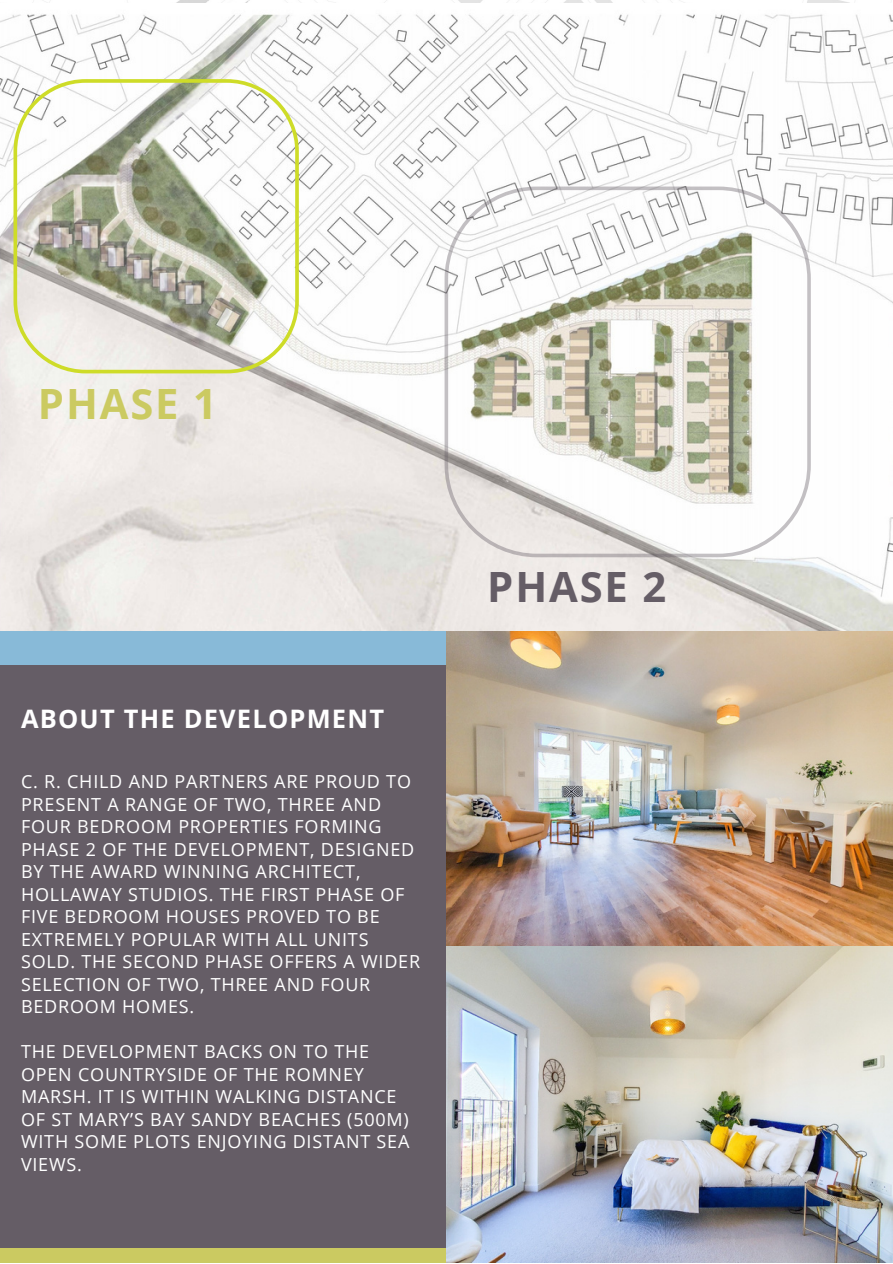
<style>
.page{position:relative;width:893px;height:1264px;background:#fff}
.page>*{position:absolute;margin:0;border:0;box-sizing:border-box;transform-origin:0 0}
.t1{font:700 41.7px "Open Sans";letter-spacing:.045em;color:#cbca61}
.t2{font:700 41.7px "Open Sans";letter-spacing:.045em;color:#655d66}
.t3{font:700 25.5px "Open Sans";letter-spacing:.05em;color:#fff}
.t4{font:18px/22.5px "Open Sans";letter-spacing:.045em;color:#fff}
</style>
<div class="page">
<div style="left:0;top:631px;width:454px;height:631px;background:#655d66"></div>
<div style="left:0;top:1248px;width:454px;height:14px;background:#cbca61"></div>
<div style="left:0;top:631px;width:454px;height:33px;background:#88bad8"></div>
<img style="left:446px;top:631px;width:446px;height:631px">
<img style="left:0;top:14px;width:892px;height:616px">
<div style="left:13px;top:79px;width:286px;height:294px;border:4px solid #cedc28;border-radius:70px"></div>
<div style="left:444px;top:186px;width:366px;height:371px;border:4px solid #655d66;border-radius:91px"></div>
<h1 class="t1" style="left:38px;top:374px;width:180px">PHASE 1</h1>
<h2 class="t3" style="left:21px;top:700px;width:364px">ABOUT THE DEVELOPMENT</h2>
<p class="t4" style="left:21px;top:770px;width:400px">C. R. CHILD AND PARTNERS ARE PROUD TO<br>PRESENT A RANGE OF TWO, THREE AND<br>FOUR BEDROOM PROPERTIES FORMING<br>PHASE 2 OF THE DEVELOPMENT, DESIGNED<br>BY THE AWARD WINNING ARCHITECT,<br>HOLLAWAY STUDIOS. THE FIRST PHASE OF<br>FIVE BEDROOM HOUSES PROVED TO BE<br>EXTREMELY POPULAR WITH ALL UNITS<br>SOLD. THE SECOND PHASE OFFERS A WIDER<br>SELECTION OF TWO, THREE AND FOUR<br>BEDROOM HOMES.</p>
<p class="t4" style="left:21px;top:1039px;width:390px">THE DEVELOPMENT BACKS ON TO THE<br>OPEN COUNTRYSIDE OF THE ROMNEY<br>MARSH. IT IS WITHIN WALKING DISTANCE<br>OF ST MARY’S BAY SANDY BEACHES (500M)<br>WITH SOME PLOTS ENJOYING DISTANT SEA<br>VIEWS.</p>
<h1 class="t2" style="left:487px;top:557px;width:180px">PHASE 2</h1>
</div>
